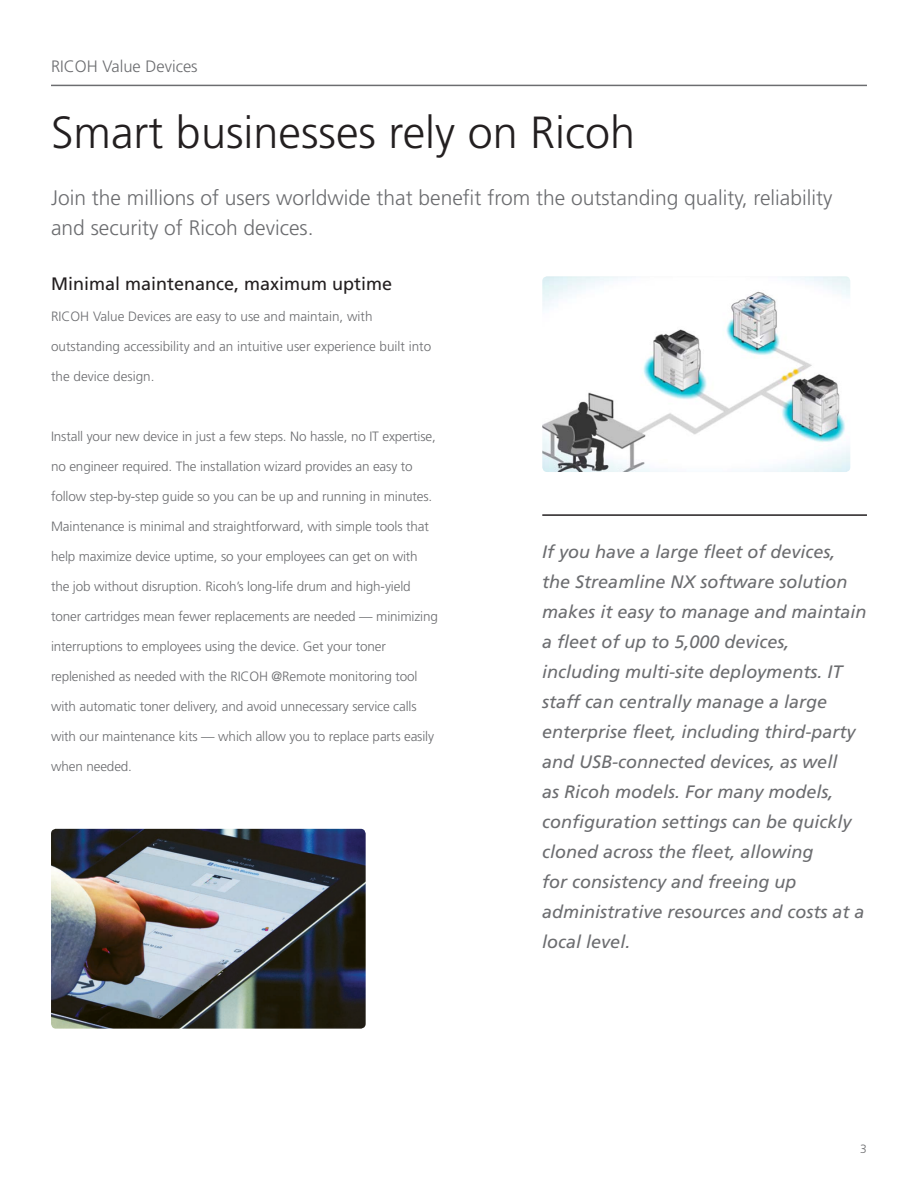
<style>
.page{position:relative;width:918px;height:1188px;background:#fff}
.page>*{position:absolute;margin:0;border:0;box-sizing:border-box;transform-origin:0 0}
.t1{font:300 45px "Frutiger LT Std";color:#231f20}
.Sub_Head{font:300 21px/30px "Frutiger LT Std";color:#6c6d70}
.Box-out{font:italic 18px/30px "Frutiger LT Std";color:#6c6d70}
.t2{font:18px "Frutiger LT Std";color:#231f20}
.t3{font:300 16.5px "Frutiger LT Std";color:#6c6d70}
.Body{font:300 13.5px "Frutiger LT Std";letter-spacing:-.01em;color:#6c6d70}
.Page_Number{font:300 12px "Frutiger LT Std";color:#6c6d70}
</style>
<div class="page">
<hr style="left:51px;top:85px;width:816px;height:1px;background:#6c6d70">
<hr style="left:542px;top:514px;width:325px;height:2px;background:#231f20">
<img style="left:51px;top:829px;width:315px;height:200px">
<img style="left:542px;top:276px;width:308px;height:196px">
<p class="t3" style="left:51px;top:57px;width:148px">RICOH Value Devices</p>
<p class="t1" style="left:51px;top:107px;width:586px">Smart businesses rely on Ricoh</p>
<p class="Sub_Head" style="left:51px;top:183px;width:783px">Join the millions of users worldwide that benefit from the outstanding quality, reliability and security of Ricoh devices.</p>
<p class="t2" style="left:51px;top:273px;width:343px">Minimal maintenance, maximum uptime</p>
<p class="Body" style="left:51px;top:308px;width:323px">RICOH Value Devices are easy to use and maintain, with</p>
<p class="Body" style="left:51px;top:338px;width:382px">outstanding accessibility and an intuitive user experience built into</p>
<p class="Body" style="left:51px;top:368px;width:105px">the device design.</p>
<p class="Body" style="left:51px;top:428px;width:386px">Install your new device in just a few steps. No hassle, no IT expertise,</p>
<p class="Body" style="left:51px;top:458px;width:363px">no engineer required. The installation wizard provides an easy to</p>
<p class="Body" style="left:51px;top:488px;width:383px">follow step-by-step guide so you can be up and running in minutes.</p>
<p class="Body" style="left:51px;top:518px;width:380px">Maintenance is minimal and straightforward, with simple tools that</p>
<p class="Body" style="left:51px;top:548px;width:368px">help maximize device uptime, so your employees can get on with</p>
<p class="Body" style="left:51px;top:578px;width:361px">the job without disruption. Ricoh’s long-life drum and high-yield</p>
<p class="Body" style="left:51px;top:608px;width:389px">toner cartridges mean fewer replacements are needed — minimizing</p>
<p class="Body" style="left:51px;top:638px;width:336px">interruptions to employees using the device. Get your toner</p>
<p class="Body" style="left:51px;top:668px;width:368px">replenished as needed with the RICOH @Remote monitoring tool</p>
<p class="Body" style="left:51px;top:698px;width:367px">with automatic toner delivery, and avoid unnecessary service calls</p>
<p class="Body" style="left:51px;top:728px;width:385px">with our maintenance kits — which allow you to replace parts easily</p>
<p class="Body" style="left:51px;top:758px;width:83px">when needed.</p>
<p class="Box-out" style="left:542px;top:537px;width:326px">If you have a large fleet of devices, the Streamline NX software solution makes it easy to manage and maintain a fleet of up to 5,000 devices, including multi-site deployments. IT staff can centrally manage a large enterprise fleet, including third-party and USB-connected devices, as well<br>as Ricoh models. For many models, configuration settings can be quickly cloned across the fleet, allowing<br>for consistency and freeing up administrative resources and costs at a local level.</p>
<p class="Page_Number" style="left:860px;top:1142px;width:8px">3</p>
</div>
